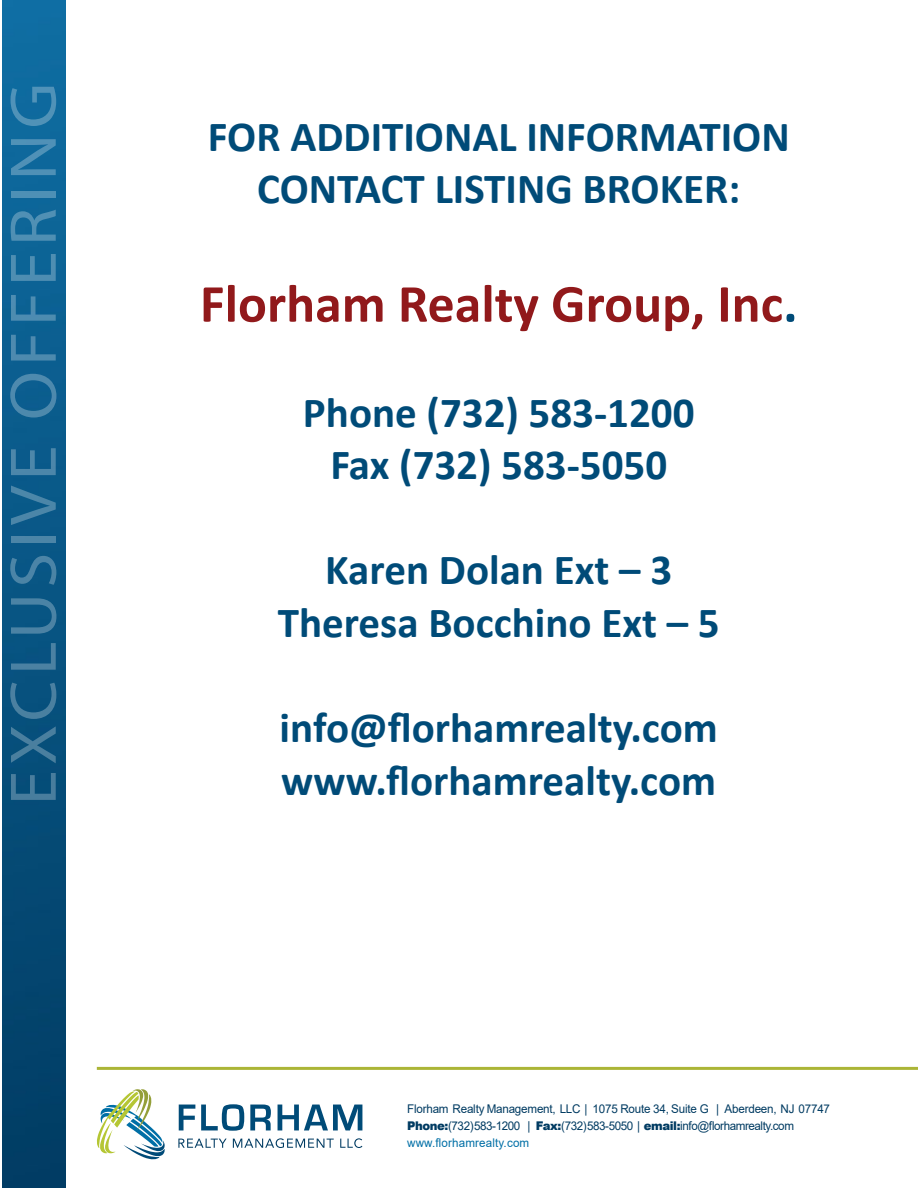
<style>
.page{position:relative;width:918px;height:1188px;background:#fff}
.page>*{position:absolute;margin:0;border:0;box-sizing:border-box;transform-origin:0 0}
.t1{font:66.45px "Myriad Pro";letter-spacing:.075em;color:rgb(255 255 255/.28);scale:1.07 1}
.t2{font:700 54px "Calibri";color:#91191b}
.t3{font:700 43.05px/52.5px "Calibri";color:#004b78;text-align:center}
.t4{font:12px/17.2px "Arial";letter-spacing:-.015em;color:#003b62}
.s1{color:#004b78}
.s2{font-weight:900}
.s3{color:#006fa6}
</style>
<div class="page">
<hr style="left:97px;top:1067px;width:821px;height:3px;background:#abb537">
<svg style="left:178px;top:1139px;width:49px;height:9px"></svg>
<svg style="left:233px;top:1138px;width:101px;height:10px"></svg>
<svg style="left:340px;top:1138px;width:22px;height:10px"></svg>
<svg style="left:179px;top:1105px;width:16px;height:25px"></svg>
<svg style="left:201px;top:1104px;width:43px;height:27px"></svg>
<svg style="left:250px;top:1105px;width:21px;height:25px"></svg>
<svg style="left:278px;top:1105px;width:84px;height:25px"></svg>
<svg style="left:97px;top:1089px;width:68px;height:71px"></svg>
<img style="left:2px;top:0;width:63px;height:1188px">
<h1 class="t1" style="left:6px;top:805px;width:677px;rotate:-90deg">EXCLUSIVE OFFERING</h1>
<p class="t3" style="left:208px;top:114px;width:583px">FOR ADDITIONAL INFORMATION<br>CONTACT LISTING BROKER:</p>
<p class="t2" style="left:200px;top:281px;width:599px">Florham Realty Group, Inc<span class="s1">.</span></p>
<p class="t3" style="left:303px;top:390px;width:393px">Phone (732) 583-1200<br>Fax (732) 583-5050</p>
<p class="t3" style="left:278px;top:547px;width:444px">Karen Dolan Ext – 3<br>Theresa Bocchino Ext – 5</p>
<p class="t3" style="left:280px;top:705px;width:440px;text-align:left">info@florhamrealty.com www.florhamrealty.com</p>
<p class="t4" style="left:407px;top:1101px;width:424px">Florham Realty Management, LLC | 1075 Route 34, Suite G | Aberdeen, NJ 07747<br><span class="s2">Phone:</span>(732)583-1200 | <span class="s2">Fax:</span>(732)583-5050 | <span class="s2">email:</span>info@florhamrealty.com <span class="s3">www.florhamrealty.com</span></p>
</div>
